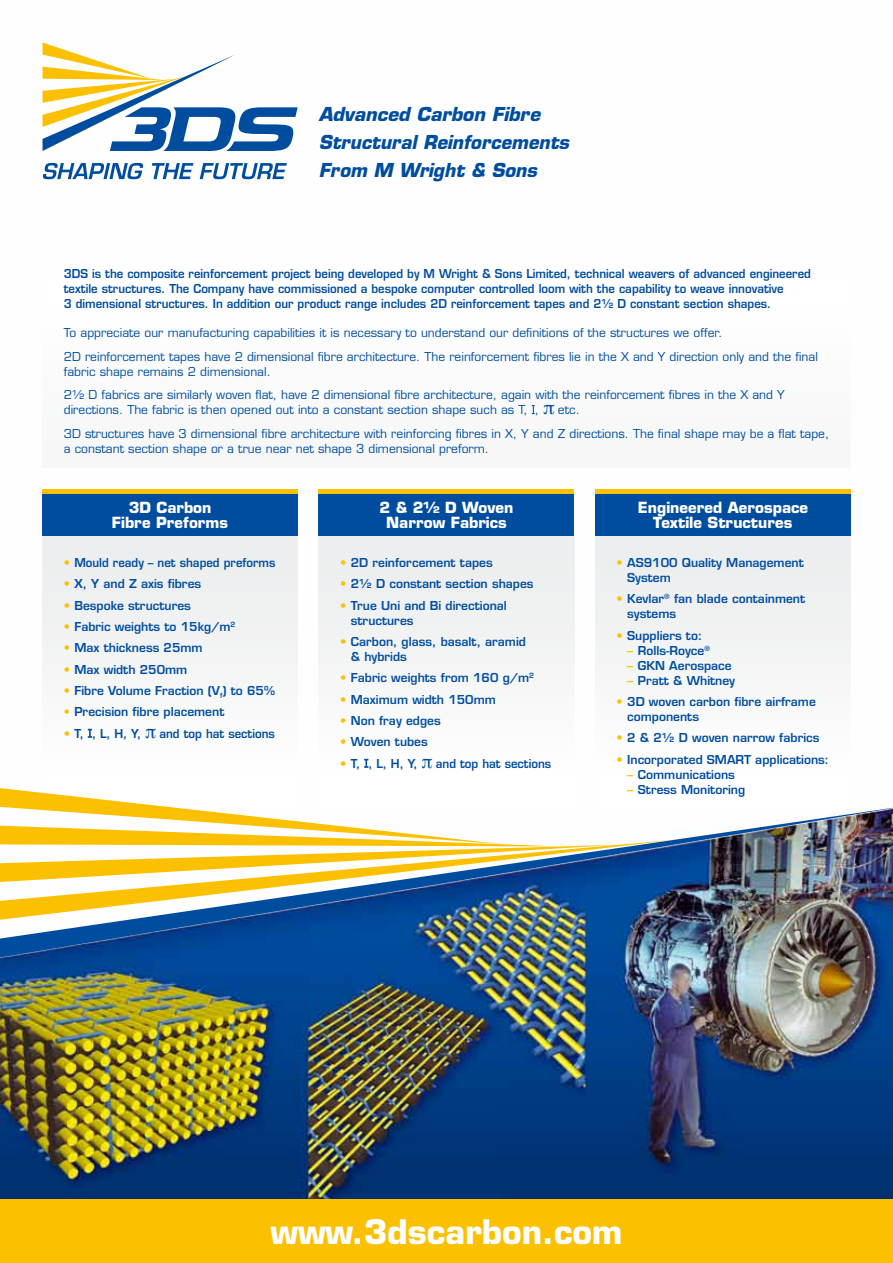
<style>
.page{position:relative;width:893px;height:1263px;background:#fff}
.page>*{position:absolute;margin:0;border:0;box-sizing:border-box;transform-origin:0 0}
.t1{font:700 33px "Eurostile";color:#fff}
.t2{font:italic 700 18.75px/27.8px "Eurostile";color:#004d9f}
.t3{font:700 15px/15px "Eurostile";color:#fff;text-align:center}
.t4{font:12px/23.5px "Eurostile";color:#004d9f}
.t5{font:600 12px/15px "Eurostile";color:#004d9f}
.t6{font:600 12px/15px "Eurostile";color:#004d9f;scale:.95 1}
.s1{font-family:"Times";font-size:19.5px}
.s2{color:#fbc100}
.s3{font-family:"Times";font-weight:400;font-size:19.5px}
</style>
<div class="page">
<img style="left:0;top:42px;width:893px;height:1157px">
<div style="left:0;top:1199px;width:893px;height:64px;background:#fbc100"></div>
<svg style="left:43px;top:43px;width:255px;height:108px"></svg>
<svg style="left:43px;top:163px;width:101px;height:16px"></svg>
<svg style="left:152px;top:163px;width:41px;height:16px"></svg>
<svg style="left:200px;top:163px;width:87px;height:16px"></svg>
<div style="left:43px;top:536px;width:255px;height:276px;background:#f4f4f5"></div>
<svg style="left:88px;top:729px;width:4px;height:9px"></svg>
<div style="left:43px;top:493px;width:255px;height:43px;background:#004d9f"></div>
<hr style="left:43px;top:489px;width:255px;height:4px;background:#fbc100">
<div style="left:319px;top:536px;width:255px;height:276px;background:#f4f4f5"></div>
<svg style="left:364px;top:759px;width:4px;height:9px"></svg>
<div style="left:319px;top:493px;width:255px;height:43px;background:#004d9f"></div>
<hr style="left:319px;top:489px;width:255px;height:4px;background:#fbc100">
<div style="left:595px;top:536px;width:255px;height:276px;background:#f4f5f6"></div>
<div style="left:595px;top:493px;width:255px;height:43px;background:#004d9f"></div>
<hr style="left:595px;top:489px;width:255px;height:4px;background:#fbc100">
<div style="left:43px;top:276px;width:807px;height:192px;background:#fafbfb"></div>
<svg style="left:532px;top:405px;width:3px;height:9px"></svg>
<img style="left:0;top:806px;width:893px;height:154px">
<svg style="left:0;top:787px;width:619px;height:96px"></svg>
<h2 class="t2" style="left:319px;top:101px;width:252px">Advanced Carbon Fibre<br>Structural Reinforcements<br>From M Wright &amp; Sons</h2>
<p class="t6" style="left:64px;top:266px;width:788px">3DS is the composite reinforcement project being developed by M Wright &amp; Sons Limited, technical weavers of advanced engineered textile structures. The Company have commissioned a bespoke computer controlled loom with the capability to weave innovative<br>3 dimensional structures. In addition our product range includes 2D reinforcement tapes and 2½ D constant section shapes.</p>
<p class="t4" style="left:64px;top:321px;width:756px">To appreciate our manufacturing capabilities it is necessary to understand our definitions of the structures we offer.<br>2D reinforcement tapes have 2 dimensional fibre architecture. The reinforcement fibres lie in the X and Y direction only and the final</p>
<p class="t4" style="left:64px;top:359px;width:723px">fabric shape remains 2 dimensional.<br>2½ D fabrics are similarly woven flat, have 2 dimensional fibre architecture, again with the reinforcement fibres in the X and Y</p>
<p class="t4" style="left:64px;top:398px;width:767px">directions. The fabric is then opened out into a constant section shape such as T, , <span class="s1">π</span> etc.<br>3D structures have 3 dimensional fibre architecture with reinforcing fibres in X, Y and Z directions. The final shape may be a flat tape,</p>
<p class="t4" style="left:64px;top:436px;width:427px">a constant section shape or a true near net shape 3 dimensional preform.</p>
<p class="t3" style="left:112px;top:500px;width:118px">3D Carbon<br>Fibre Preforms</p>
<p class="t6" style="left:64px;top:555px;width:224px"><span class="s2">•</span> Mould ready – net shaped preforms</p>
<p class="t5" style="left:64px;top:576px;width:139px"><span class="s2">•</span> X, Y and Z axis fibres</p>
<p class="t5" style="left:64px;top:597px;width:129px"><span class="s2">•</span> Bespoke structures</p>
<p class="t5" style="left:64px;top:619px;width:173px"><span class="s2">•</span> Fabric weights to 15kg/m<sup>2</sup></p>
<p class="t5" style="left:64px;top:640px;width:140px"><span class="s2">•</span> Max thickness 25mm</p>
<p class="t5" style="left:64px;top:662px;width:125px"><span class="s2">•</span> Max width 250mm</p>
<p class="t5" style="left:64px;top:683px;width:213px"><span class="s2">•</span> Fibre Volume Fraction (V<sub>f</sub>) to 65%</p>
<p class="t5" style="left:64px;top:704px;width:162px"><span class="s2">•</span> Precision fibre placement</p>
<p class="t6" style="left:64px;top:726px;width:224px"><span class="s2">•</span> T, , L, H, Y, <span class="s3">π</span> and top hat sections</p>
<p class="t3" style="left:380px;top:500px;width:135px">2 &amp; 2½ D Woven<br>Narrow Fabrics</p>
<p class="t5" style="left:340px;top:555px;width:154px"><span class="s2">•</span> 2D reinforcement tapes</p>
<p class="t5" style="left:340px;top:576px;width:195px"><span class="s2">•</span> 2½ D constant section shapes</p>
<p class="t5" style="left:351px;top:597px;width:158px;text-indent:-11px"><span class="s2">•</span> True Uni and Bi directional structures</p>
<p class="t5" style="left:351px;top:634px;width:177px;text-indent:-11px"><span class="s2">•</span> Carbon, glass, basalt, aramid &amp; hybrids</p>
<p class="t5" style="left:340px;top:670px;width:195px"><span class="s2">•</span> Fabric weights from 160 g/m<sup>2</sup></p>
<p class="t5" style="left:340px;top:692px;width:157px"><span class="s2">•</span> Maximum width 150mm</p>
<p class="t5" style="left:340px;top:713px;width:102px"><span class="s2">•</span> Non fray edges</p>
<p class="t5" style="left:340px;top:734px;width:89px"><span class="s2">•</span> Woven tubes</p>
<p class="t6" style="left:340px;top:756px;width:224px"><span class="s2">•</span> T, , L, H, Y, <span class="s3">π</span> and top hat sections</p>
<p class="t3" style="left:638px;top:500px;width:172px">Engineered Aerospace<br>Textile Structures</p>
<p class="t5" style="left:627px;top:555px;width:178px;text-indent:-11px"><span class="s2">•</span> AS9100 Quality Management<br>System</p>
<p class="t5" style="left:627px;top:591px;width:180px;text-indent:-11px"><span class="s2">•</span> Kevlar<sup>®</sup> fan blade containment systems</p>
<p class="t5" style="left:617px;top:627px;width:87px"><span class="s2">•</span> Suppliers to:</p>
<p class="t5" style="left:627px;top:642px;width:84px"><span class="s2">–</span> Rolls-Royce<sup>®</sup></p>
<p class="t5" style="left:627px;top:657px;width:106px"><span class="s2">–</span> GKN Aerospace</p>
<p class="t5" style="left:627px;top:672px;width:109px"><span class="s2">–</span> Pratt &amp; Whitney</p>
<p class="t5" style="left:627px;top:694px;width:190px;text-indent:-11px"><span class="s2">•</span> 3D woven carbon fibre airframe components</p>
<p class="t5" style="left:617px;top:730px;width:204px"><span class="s2">•</span> 2 &amp; 2½ D woven narrow fabrics</p>
<p class="t5" style="left:617px;top:752px;width:214px"><span class="s2">•</span> Incorporated SMART applications:</p>
<p class="t5" style="left:627px;top:767px;width:109px"><span class="s2">–</span> Communications</p>
<p class="t5" style="left:627px;top:782px;width:119px"><span class="s2">–</span> Stress Monitoring</p>
<h1 class="t1" style="left:270px;top:1212px;width:354px">www.3dscarbon.com</h1>
</div>
